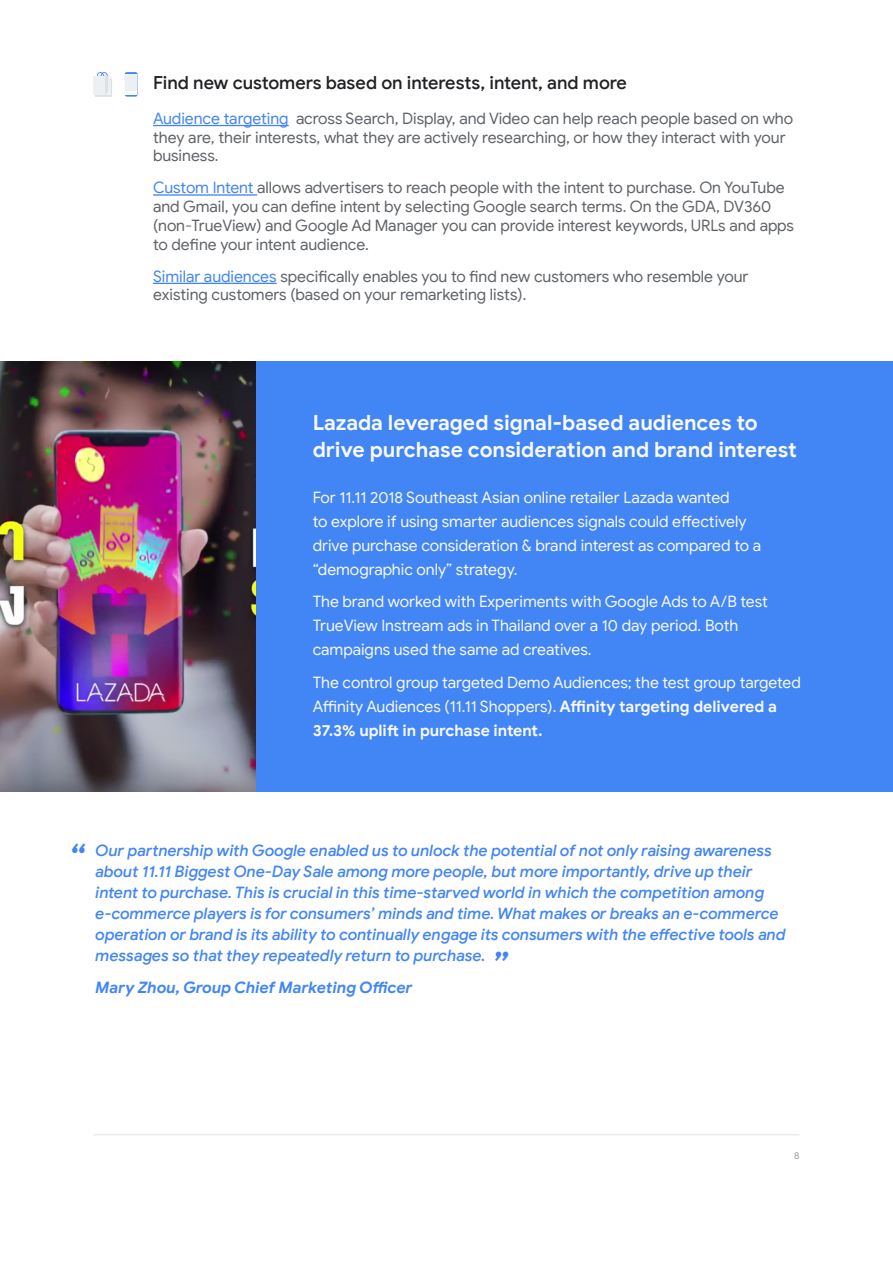
<style>
.page{position:relative;width:893px;height:1263px;background:#fff}
.page>*{position:absolute;margin:0;border:0;box-sizing:border-box;transform-origin:0 0}
.t1{font:italic 500 36px "Google Sans";color:#4285f4}
.t2{font:700 21px/27px "Google Sans";letter-spacing:-.005em;color:#f8f9fa}
.t3{font:500 18px "Google Sans";color:#202124}
.t4{font:15.75px/18.9px "Google Sans";color:#5f6368}
.t5{font:15.75px/24px "Google Sans";color:#f8f9fa}
.t6{font:italic 500 15.75px/21px "Google Sans";color:#4285f4}
.t7{font:italic 700 15.75px "Google Sans";letter-spacing:-.005em;color:#4285f4}
.t8{font:9.6px "Google Sans";color:#9aa0a6}
.s1{color:#4285f4}
.s2{font-weight:700}
</style>
<div class="page">
<hr style="left:153px;top:125px;width:136px;height:1px;background:#4285f4">
<hr style="left:153px;top:194px;width:104px;height:2px;background:#4285f4">
<hr style="left:153px;top:283px;width:124px;height:1px;background:#4285f4">
<div style="left:94px;top:76px;width:11px;height:19px;background:#edf0f2"></div>
<svg style="left:95px;top:72px;width:17px;height:25px"></svg>
<svg style="left:125px;top:72px;width:13px;height:25px"></svg>
<hr style="left:94px;top:1134px;width:705px;height:1px;background:#ebeced">
<img style="left:0;top:361px;width:257px;height:431px">
<div style="left:257px;top:361px;width:636px;height:431px;background:#4285f4"></div>
<p class="t3" style="left:153px;top:72px;width:475px">Find new customers based on interests, intent, and more</p>
<p class="t4" style="left:153px;top:109px;width:642px"><span class="s1">Audience targeting</span> across Search, Display, and Video can help reach people based on who they are, their interests, what they are actively researching, or how they interact with your business.</p>
<p class="t4" style="left:153px;top:178px;width:642px"><span class="s1">Custom Intent</span> allows advertisers to reach people with the intent to purchase. On YouTube and Gmail, you can define intent by selecting Google search terms. On the GDA, DV360 (non-TrueView) and Google Ad Manager you can provide interest keywords, URLs and apps to define your intent audience.</p>
<p class="t4" style="left:153px;top:266px;width:597px"><span class="s1">Similar audiences</span> specifically enables you to find new customers who resemble your existing customers (based on your remarketing lists).</p>
<p class="t2" style="left:313px;top:410px;width:486px">Lazada leveraged signal-based audiences to drive purchase consideration and brand interest</p>
<p class="t5" style="left:313px;top:485px;width:450px">For 11.11 2018 Southeast Asian online retailer Lazada wanted<br>to explore if using smarter audiences signals could effectively drive purchase consideration &amp; brand interest as compared to a “demographic only” strategy.</p>
<p class="t5" style="left:313px;top:590px;width:457px">The brand worked with Experiments with Google Ads to A/B test<br>TrueView Instream ads in Thailand over a 10 day period. Both campaigns used the same ad creatives.</p>
<p class="t5" style="left:313px;top:670px;width:490px">The control group targeted Demo Audiences; the test group targeted<br>Affinity Audiences (11.11 Shoppers). <span class="s2">Affinity targeting delivered a<br>37.3% uplift in purchase intent.</span></p>
<p class="t1" style="left:70px;top:835px;width:18px">“</p>
<p class="t6" style="left:96px;top:840px;width:692px">Our partnership with Google enabled us to unlock the potential of not only raising awareness about 11.11 Biggest One-Day Sale among more people, but more importantly, drive up their intent to purchase. This is crucial in this time-starved world in which the competition among e-commerce players is for consumers’ minds and time. What makes or breaks an e-commerce operation or brand is its ability to continually engage its consumers with the effective tools and messages so that they repeatedly return to purchase.</p>
<p class="t7" style="left:96px;top:978px;width:318px">Mary Zhou, Group Chief Marketing Officer</p>
<p class="t1" style="left:492px;top:943px;width:18px">”</p>
<p class="t8" style="left:794px;top:1149px;width:7px">8</p>
</div>
